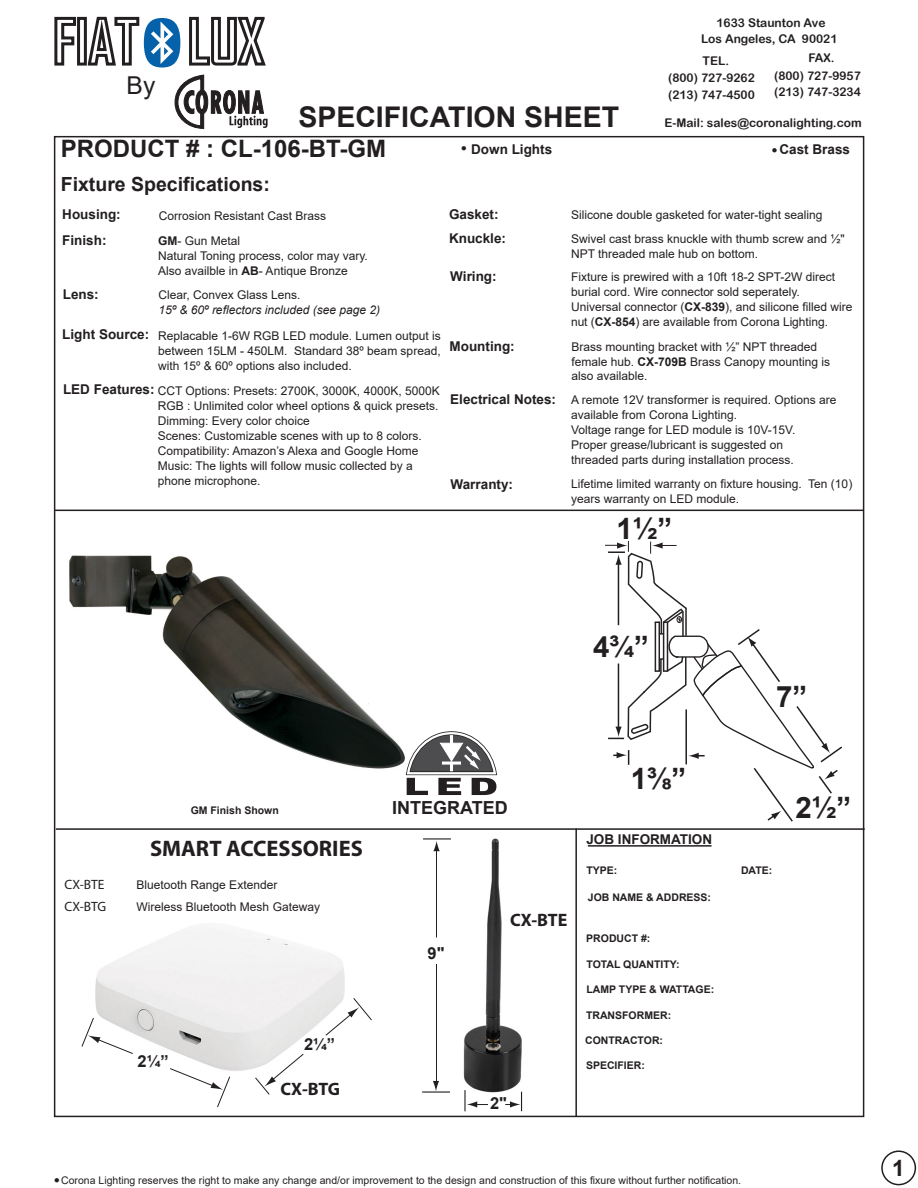
<style>
.page{position:relative;width:918px;height:1188px;background:#fff}
.page>*{position:absolute;margin:0;border:0;box-sizing:border-box;transform-origin:0 0}
.t1{font:700 29.4px "Arial";color:#231f20}
.t2{font:700 28.5px "Arial";color:#231f20}
.t3{font:24.6px "Arial";color:#231f20}
.t4{font:700 24px "Arial";color:#231f20}
.t5{font:700 22.5px "Myriad Pro";color:#231f20}
.t6{font:700 22.5px "Arial";color:#231f20}
.t7{font:700 19.5px "Arial";color:#231f20}
.t8{font:700 18px "Myriad Pro";letter-spacing:-.01em;color:#231f20}
.t9{font:700 18px "Arial";color:#231f20}
.t10{font:700 16.5px "Arial";color:#231f20}
.t11{font:700 13.5px/25.5px "Arial";color:#231f20}
.t12{font:13.5px "Myriad Pro";letter-spacing:-.005em;color:#231f20}
.t13{font:12px/15px "Arial";color:#231f20}
.t14{font:12px/17.1px "Arial Rounded MT Bold";color:#231f20}
.t15{font:italic 12px "Arial";color:#231f20}
.t16{font:10.5px "Arial";color:#231f20}
.t17{font:700 10.5px "Arial";color:#231f20}
.s1{font-weight:700}
</style>
<div class="page">
<img style="left:463px;top:838px;width:60px;height:259px">
<svg style="left:433px;top:1081px;width:6px;height:10px"></svg>
<hr style="left:422px;top:1091px;width:28px;height:2px;background:#231f20">
<hr style="left:423px;top:838px;width:28px;height:2px;background:#231f20">
<hr style="left:436px;top:851px;width:1px;height:87px;background:#231f20">
<hr style="left:436px;top:964px;width:1px;height:120px;background:#231f20">
<svg style="left:433px;top:841px;width:7px;height:10px"></svg>
<hr style="left:464px;top:1090px;width:2px;height:21px;background:#231f20">
<svg style="left:505px;top:1092px;width:17px;height:19px"></svg>
<svg style="left:467px;top:1101px;width:21px;height:7px"></svg>
<img style="left:96px;top:926px;width:249px;height:145px">
<svg style="left:81px;top:1017px;width:53px;height:38px"></svg>
<svg style="left:169px;top:1067px;width:62px;height:41px"></svg>
<svg style="left:324px;top:997px;width:48px;height:40px"></svg>
<svg style="left:254px;top:1053px;width:51px;height:42px"></svg>
<svg style="left:605px;top:511px;width:239px;height:311px"></svg>
<img style="left:69px;top:555px;width:335px;height:214px">
<svg style="left:404px;top:731px;width:93px;height:64px"></svg>
<hr style="left:56px;top:828px;width:809px;height:2px;background:#231f20">
<hr style="left:575px;top:829px;width:2px;height:288px;background:#231f20">
<hr style="left:588px;top:845px;width:124px;height:2px;background:#231f20">
<hr style="left:55px;top:510px;width:809px;height:1px;background:#231f20">
<svg style="left:174px;top:74px;width:94px;height:55px"></svg>
<svg style="left:54px;top:16px;width:24px;height:50px"></svg>
<div style="left:77px;top:17px;width:10px;height:49px;border:3px solid #231f20"></div>
<svg style="left:189px;top:16px;width:77px;height:50px"></svg>
<svg style="left:86px;top:16px;width:94px;height:52px"></svg>
<div style="left:881px;top:1150px;width:35px;height:35px;border:2px solid #231f20;border-radius:50%"></div>
<h3 class="t3" style="left:127px;top:69px;width:30px">By</h3>
<h2 class="t2" style="left:298px;top:96px;width:322px">SPECIFICATION SHEET</h2>
<p class="t14" style="left:701px;top:14px;width:138px;text-align:center">1633 Staunton Ave<br>Los Angeles, CA 90021</p>
<p class="t14" style="left:668px;top:52px;width:88px;text-indent:35px">TEL. (800) 727-9262 (213) 747-4500</p>
<p class="t14" style="left:774px;top:49px;width:88px;text-indent:35px">FAX. (800) 727-9957 (213) 747-3234</p>
<p class="t14" style="left:664px;top:114px;width:199px">E-Mail: sales@coronalighting.com</p>
<h3 class="t4" style="left:61px;top:132px;width:327px">PRODUCT # : CL-106-BT-GM</h3>
<p class="t11" style="left:461px;top:137px;width:93px">● Down Lights</p>
<p class="t11" style="left:772px;top:136px;width:80px">● Cast Brass</p>
<h3 class="t7" style="left:61px;top:170px;width:211px">Fixture Specifications:</h3>
<p class="t11" style="left:62px;top:202px;width:60px">Housing:<br>Finish:</p>
<p class="t11" style="left:449px;top:203px;width:59px;line-height:23.1px">Gasket:<br>Knuckle:</p>
<p class="t13" style="left:571px;top:208px;width:253px">Silicone double gasketed for water-tight sealing</p>
<p class="t13" style="left:158px;top:203px;width:169px;line-height:24.9px">Corrosion Resistant Cast Brass<br><span class="s1">GM</span>- Gun Metal</p>
<p class="t13" style="left:158px;top:248px;width:211px">Natural Toning process, color may vary.<br>Also availble in <span class="s1">AB</span>- Antique Bronze</p>
<p class="t13" style="left:159px;top:287px;width:144px">Clear, Convex Glass Lens.</p>
<p class="t15" style="left:159px;top:302px;width:223px">15º &amp; 60º reflectors included (see page 2)</p>
<p class="t13" style="left:571px;top:231px;width:275px">Swivel cast brass knuckle with thumb screw and ½"<br>NPT threaded male hub on bottom.</p>
<p class="t11" style="left:450px;top:264px;width:48px">Wiring:</p>
<p class="t13" style="left:571px;top:270px;width:283px">Fixture is prewired with a 10ft 18-2 SPT-2W direct burial cord. Wire connector sold seperately.<br>Universal connector (<span class="s1">CX-839</span>), and silicone filled wire nut (<span class="s1">CX-854</span>) are available from Corona Lighting.</p>
<p class="t11" style="left:63px;top:282px;width:38px">Lens:</p>
<p class="t11" style="left:62px;top:322px;width:89px">Light Source:</p>
<p class="t13" style="left:158px;top:328px;width:284px;text-align:justify">Replacable 1-6W RGB LED module. Lumen output is between 15LM - 450LM. Standard 38º beam spread, with 15º &amp; 60º options also included.</p>
<p class="t13" style="left:158px;top:383px;width:283px">CCT Options: Presets: 2700K, 3000K, 4000K, 5000K RGB : Unlimited color wheel options &amp; quick presets.<br>Dimming: Every color choice<br>Scenes: Customizable scenes with up to 8 colors.<br>Compatibility: Amazon’s Alexa and Google Home Music: The lights will follow music collected by a phone microphone.</p>
<p class="t13" style="left:571px;top:392px;width:267px">A remote 12V transformer is required. Options are available from Corona Lighting.<br>Voltage range for LED module is 10V-15V.<br>Proper grease/lubricant is suggested on<br>threaded parts during installation process.</p>
<p class="t11" style="left:450px;top:333px;width:67px">Mounting:</p>
<p class="t13" style="left:571px;top:340px;width:260px;line-height:14.4px">Brass mounting bracket with ½” NPT threaded female hub. <span class="s1">CX-709B</span> Brass Canopy mounting is also available.</p>
<p class="t11" style="left:63px;top:377px;width:93px">LED Features:</p>
<p class="t11" style="left:450px;top:387px;width:107px">Electrical Notes:</p>
<p class="t11" style="left:451px;top:471px;width:64px">Warranty:</p>
<p class="t13" style="left:571px;top:477px;width:283px">Lifetime limited warranty on fixture housing. Ten (10) years warranty on LED module.</p>
<h1 class="t1" style="left:617px;top:508px;width:57px">1½”</h1>
<p class="t17" style="left:191px;top:803px;width:90px">GM Finish Shown</p>
<h3 class="t5" style="left:150px;top:834px;width:214px">SMART ACCESSORIES</h3>
<p class="t12" style="left:65px;top:876px;width:41px">CX-BTE</p>
<p class="t13" style="left:137px;top:877px;width:142px">Bluetooth Range Extender</p>
<p class="t12" style="left:65px;top:899px;width:43px">CX-BTG</p>
<p class="t13" style="left:137px;top:899px;width:185px">Wireless Bluetooth Mesh Gateway</p>
<h3 class="t10" style="left:137px;top:1049px;width:33px">2¼”</h3>
<h3 class="t10" style="left:304px;top:1032px;width:33px">2¼”</h3>
<h3 class="t8" style="left:281px;top:1077px;width:61px">CX-BTG</h3>
<h1 class="t1" style="left:593px;top:626px;width:57px">4¾”</h1>
<h1 class="t1" style="left:776px;top:676px;width:33px">7”</h1>
<h3 class="t9" style="left:392px;top:795px;width:117px">INTEGRATED</h3>
<h3 class="t10" style="left:428px;top:942px;width:18px">9"</h3>
<h3 class="t8" style="left:510px;top:908px;width:59px">CX-BTE</h3>
<h3 class="t10" style="left:490px;top:1092px;width:18px">2"</h3>
<h1 class="t1" style="left:631px;top:758px;width:57px">1⅜”</h1>
<p class="t11" style="left:586px;top:826px;width:127px">JOB INFORMATION</p>
<p class="t17" style="left:586px;top:863px;width:32px">TYPE:</p>
<p class="t17" style="left:741px;top:863px;width:33px">DATE:</p>
<p class="t17" style="left:588px;top:890px;width:125px">JOB NAME &amp; ADDRESS:</p>
<p class="t17" style="left:586px;top:931px;width:66px">PRODUCT #:</p>
<p class="t17" style="left:586px;top:957px;width:95px">TOTAL QUANTITY:</p>
<p class="t17" style="left:586px;top:982px;width:129px">LAMP TYPE &amp; WATTAGE:</p>
<p class="t17" style="left:586px;top:1008px;width:87px">TRANSFORMER:</p>
<p class="t17" style="left:585px;top:1033px;width:79px">CONTRACTOR:</p>
<p class="t17" style="left:586px;top:1058px;width:60px">SPECIFIER:</p>
<h1 class="t1" style="left:795px;top:787px;width:57px">2½”</h1>
<p class="t16" style="left:54px;top:1173px;width:689px">● Corona Lighting reserves the right to make any change and/or improvement to the design and construction of this fixure without further notification.</p>
<h3 class="t6" style="left:892px;top:1153px;width:14px">1</h3>
</div>
